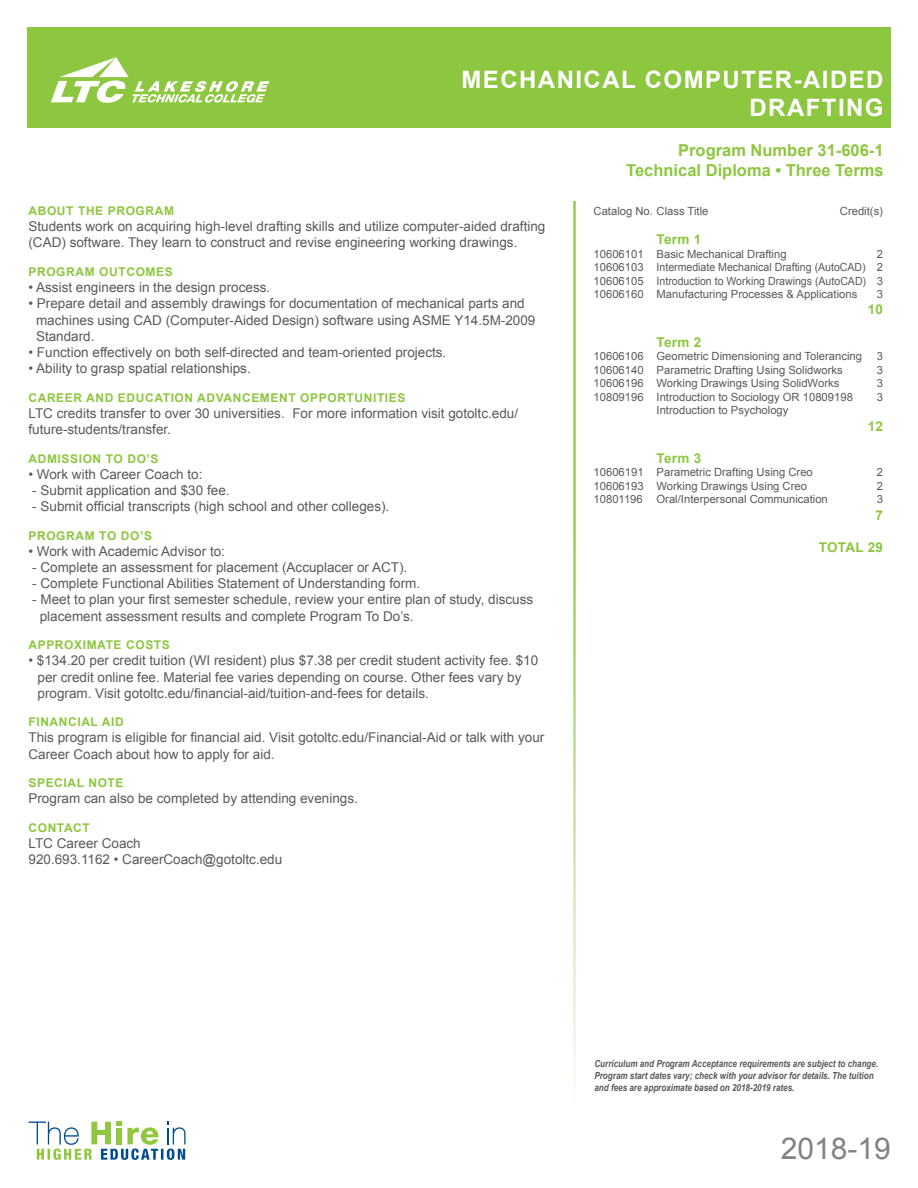
<style>
.page{position:relative;width:918px;height:1188px;background:#fff}
.page>*{position:absolute;margin:0;border:0;box-sizing:border-box;transform-origin:0 0}
.t1{font:30px "Arial";color:#808285}
.t2{font:700 24px/28.8px "Arial";letter-spacing:.06em;color:#fff;text-align:right}
.t3{font:700 16.5px/19.8px "Arial";color:#8dc63f;text-align:right}
.t4{font:13.5px/16.2px "Arial";color:#58595b}
.t5{font:700 13.5px "Arial";letter-spacing:.02em;color:#8dc63f}
.t6{font:700 12px "Arial";letter-spacing:.05em;color:#8dc63f}
.t7{font:11.25px/13.5px "Arial";color:#58595b;text-align:justify}
.t8{font:italic 700 9.75px/11.7px "Arial";color:#58595b;scale:.83 1}
</style>
<div class="page">
<div style="left:27px;top:27px;width:864px;height:100px;background:#8dc63f"></div>
<svg style="left:51px;top:57px;width:218px;height:46px"></svg>
<svg style="left:29px;top:1122px;width:157px;height:38px"></svg>
<h2 class="t2" style="left:462px;top:66px;width:424px">MECHANICAL COMPUTER-AIDED<br>DRAFTING</h2>
<p class="t3" style="left:626px;top:141px;width:259px">Program Number 31-606-1<br>Technical Diploma • Three Terms</p>
<p class="t6" style="left:28px;top:203px;width:147px">ABOUT THE PROGRAM</p>
<p class="t4" style="left:28px;top:219px;width:518px">Students work on acquiring high-level drafting skills and utilize computer-aided drafting (CAD) software. They learn to construct and revise engineering working drawings.</p>
<p class="t6" style="left:28px;top:264px;width:146px">PROGRAM OUTCOMES</p>
<p class="t4" style="left:28px;top:279px;width:243px">• Assist engineers in the design process.</p>
<p class="t4" style="left:36px;top:296px;width:501px;text-indent:-8px">• Prepare detail and assembly drawings for documentation of mechanical parts and machines using CAD (Computer-Aided Design) software using ASME Y14.5M-2009<br>Standard.</p>
<p class="t4" style="left:28px;top:344px;width:419px">• Function effectively on both self-directed and team-oriented projects.</p>
<p class="t4" style="left:28px;top:360px;width:224px">• Ability to grasp spatial relationships.</p>
<p class="t6" style="left:28px;top:389px;width:378px">CAREER AND EDUCATION ADVANCEMENT OPPORTUNITIES</p>
<p class="t4" style="left:28px;top:405px;width:491px">LTC credits transfer to over 30 universities. For more information visit gotoltc.edu/ future-students/transfer.</p>
<p class="t6" style="left:28px;top:450px;width:132px">ADMISSION TO DO’S</p>
<p class="t4" style="left:28px;top:466px;width:176px">• Work with Career Coach to:</p>
<p class="t4" style="left:32px;top:482px;width:199px">- Submit application and $30 fee.</p>
<p class="t4" style="left:32px;top:498px;width:359px">- Submit official transcripts (high school and other colleges).</p>
<p class="t6" style="left:28px;top:527px;width:125px">PROGRAM TO DO’S</p>
<p class="t4" style="left:28px;top:543px;width:198px">• Work with Academic Advisor to:</p>
<p class="t4" style="left:32px;top:559px;width:377px">- Complete an assessment for placement (Accuplacer or ACT).</p>
<p class="t4" style="left:32px;top:576px;width:389px">- Complete Functional Abilities Statement of Understanding form.</p>
<p class="t4" style="left:40px;top:592px;width:495px;text-indent:-8px">- Meet to plan your first semester schedule, review your entire plan of study, discuss placement assessment results and complete Program To Do’s.</p>
<p class="t6" style="left:28px;top:637px;width:143px">APPROXIMATE COSTS</p>
<p class="t4" style="left:38px;top:653px;width:502px;text-indent:-9px">• $134.20 per credit tuition (WI resident) plus $7.38 per credit student activity fee. $10 per credit online fee. Material fee varies depending on course. Other fees vary by program. Visit gotoltc.edu/financial-aid/tuition-and-fees for details.</p>
<p class="t6" style="left:28px;top:714px;width:97px">FINANCIAL AID</p>
<p class="t4" style="left:28px;top:730px;width:517px">This program is eligible for financial aid. Visit gotoltc.edu/Financial-Aid or talk with your<br>Career Coach about how to apply for aid.</p>
<p class="t6" style="left:28px;top:775px;width:97px">SPECIAL NOTE</p>
<p class="t4" style="left:28px;top:791px;width:331px">Program can also be completed by attending evenings.</p>
<p class="t6" style="left:28px;top:820px;width:63px">CONTACT</p>
<p class="t4" style="left:28px;top:835px;width:255px">LTC Career Coach<br>920.693.1162 • CareerCoach@gotoltc.edu</p>
<p class="t7" style="left:594px;top:204px;width:116px">Catalog No. Class Title</p>
<p class="t7" style="left:840px;top:204px;width:45px">Credit(s)</p>
<p class="t5" style="left:657px;top:230px;width:46px">Term 1</p>
<p class="t7" style="left:594px;top:247px;width:195px">10606101 Basic Mechanical Drafting</p>
<p class="t7" style="left:594px;top:247px;width:291px;text-indent:283px">2<br>10606103 Intermediate Mechanical Drafting (AutoCAD) 2<br>10606105 Introduction to Working Drawings (AutoCAD) 3<br>10606160 Manufacturing Processes &amp; Applications</p>
<p class="t7" style="left:877px;top:288px;width:8px">3</p>
<p class="t5" style="left:868px;top:301px;width:17px">10</p>
<p class="t5" style="left:657px;top:333px;width:46px">Term 2</p>
<p class="t7" style="left:594px;top:350px;width:270px">10606106 Geometric Dimensioning and Tolerancing</p>
<p class="t7" style="left:877px;top:350px;width:8px">3</p>
<p class="t7" style="left:594px;top:363px;width:251px">10606140 Parametric Drafting Using Solidworks</p>
<p class="t7" style="left:877px;top:363px;width:8px">3</p>
<p class="t7" style="left:594px;top:377px;width:247px">10606196 Working Drawings Using SolidWorks</p>
<p class="t7" style="left:877px;top:377px;width:8px">3</p>
<p class="t7" style="left:594px;top:390px;width:261px">10809196 Introduction to Sociology OR 10809198</p>
<p class="t7" style="left:877px;top:390px;width:8px">3</p>
<p class="t7" style="left:657px;top:404px;width:133px">Introduction to Psychology</p>
<p class="t5" style="left:868px;top:417px;width:17px">12</p>
<p class="t5" style="left:657px;top:449px;width:46px">Term 3</p>
<p class="t7" style="left:594px;top:466px;width:221px">10606191 Parametric Drafting Using Creo</p>
<p class="t7" style="left:877px;top:466px;width:8px">2</p>
<p class="t7" style="left:594px;top:479px;width:215px">10606193 Working Drawings Using Creo</p>
<p class="t7" style="left:877px;top:479px;width:8px">2</p>
<p class="t7" style="left:594px;top:493px;width:236px">10801196 Oral/Interpersonal Communication</p>
<p class="t7" style="left:877px;top:493px;width:8px">3</p>
<p class="t5" style="left:876px;top:506px;width:9px">7</p>
<p class="t5" style="left:819px;top:538px;width:66px">TOTAL 29</p>
<p class="t8" style="left:594px;top:1058px;width:344px">Curriculum and Program Acceptance requirements are subject to change.<br>Program start dates vary; check with your advisor for details. The tuition and fees are approximate based on 2018-2019 rates.</p>
<h1 class="t1" style="left:781px;top:1129px;width:112px">2018-19</h1>
</div>
